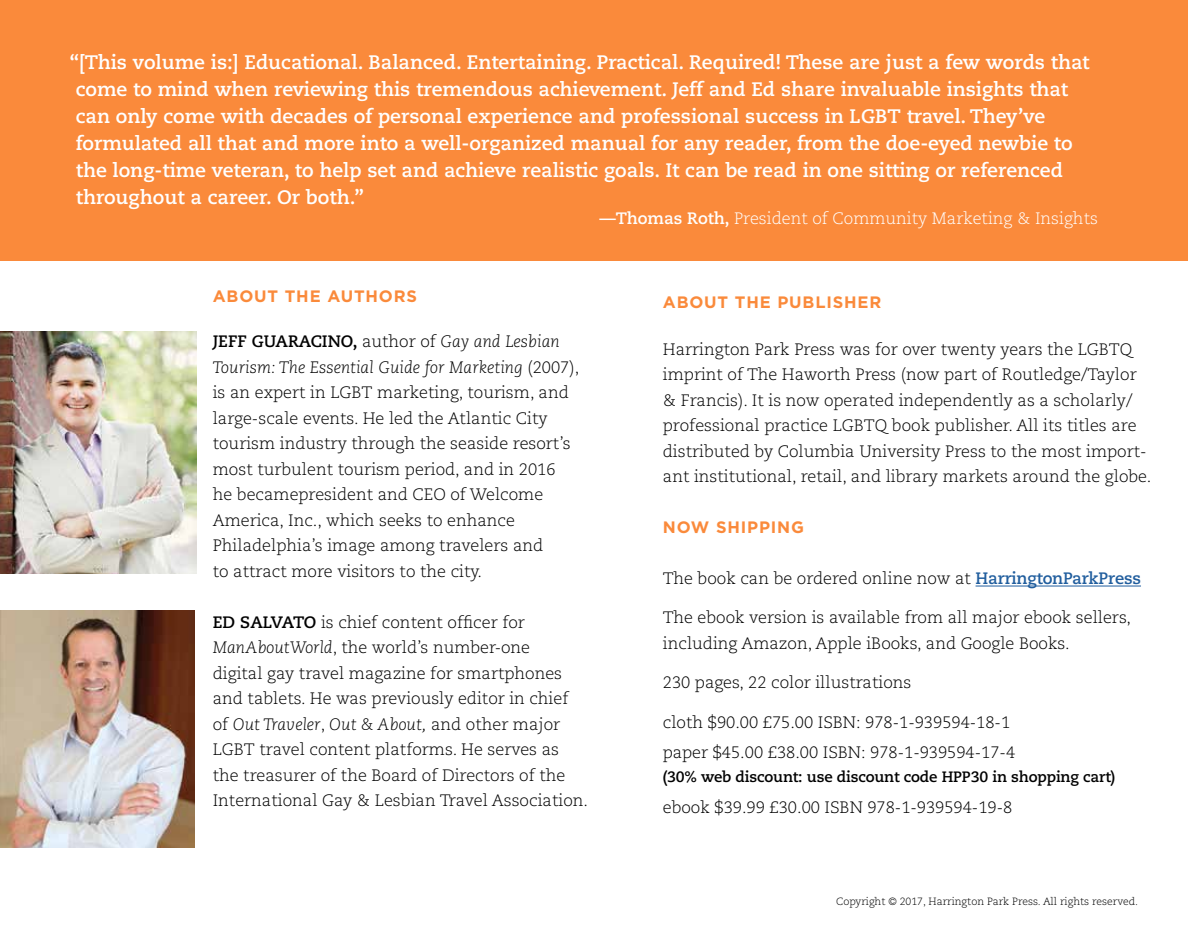
<style>
.page{position:relative;width:1188px;height:951px;background:#fff}
.page>*{position:absolute;margin:0;border:0;box-sizing:border-box;transform-origin:0 0}
.t1{font:700 19.5px/27px "Caecilia";color:#fff}
.t2{font:300 16.5px/25.5px "Caecilia";color:#000}
.t3{font:300 16.5px "Caecilia";color:#fff}
.t4{font:700 16.5px "Gotham";letter-spacing:.05em;color:#fa8a3b}
.t5{font:700 15px "Caecilia";letter-spacing:-.01em;color:#000}
.t6{font:300 10.5px "Caecilia";color:#000}
.s1{font-weight:700}
.s2{font-style:italic}
.s3{font-weight:700;color:#215e9e}
</style>
<div class="page">
<div style="left:0;top:0;width:1188px;height:260px;background:#fa8a3b"></div>
<hr style="left:976px;top:585px;width:165px;height:1px;background:#215e9e">
<img style="left:0;top:332px;width:196px;height:241px">
<img style="left:0;top:610px;width:195px;height:237px">
<p class="t1" style="left:76px;top:49px;width:1015px;text-indent:-6px">“[This volume is:] Educational. Balanced. Entertaining. Practical. Required! These are just a few words that come to mind when reviewing this tremendous achievement. Jeff and Ed share invaluable insights that can only come with decades of personal experience and professional success in LGBT travel. They’ve formulated all that and more into a well-organized manual for any reader, from the doe-eyed newbie to the long-time veteran, to help set and achieve realistic goals. It can be read in one sitting or referenced throughout a career. Or both.”</p>
<p class="t3" style="left:599px;top:208px;width:500px"><span class="s1">—Thomas Roth,</span> President of Community Marketing &amp; Insights</p>
<p class="t4" style="left:213px;top:287px;width:206px">ABOUT THE AUTHORS</p>
<p class="t2" style="left:213px;top:329px;width:368px"><span class="s1">JEFF GUARACINO,</span> author of <span class="s2">Gay and Lesbian Tourism: The Essential Guide for Marketing</span> (2007), is an expert in LGBT marketing, tourism, and large-scale events. He led the Atlantic City tourism industry through the seaside resort’s most turbulent tourism period, and in 2016<br>he becamepresident and CEO of Welcome America, Inc., which seeks to enhance Philadelphia’s image among travelers and<br>to attract more visitors to the city.</p>
<p class="t2" style="left:213px;top:609px;width:377px"><span class="s1">ED SALVATO</span> is chief content officer for <span class="s2">ManAboutWorld</span>, the world’s number-one<br>digital gay travel magazine for smartphones and tablets. He was previously editor in chief of <span class="s2">Out Traveler</span>, <span class="s2">Out &amp; About,</span> and other major LGBT travel content platforms. He serves as the treasurer of the Board of Directors of the International Gay &amp; Lesbian Travel Association.</p>
<p class="t4" style="left:663px;top:292px;width:220px">ABOUT THE PUBLISHER</p>
<p class="t2" style="left:663px;top:336px;width:490px">Harrington Park Press was for over twenty years the LGBTQ imprint of The Haworth Press (now part of Routledge/Taylor &amp; Francis). It is now operated independently as a scholarly/ professional practice LGBTQ book publisher. All its titles are distributed by Columbia University Press to the most import&shy;ant institutional, retail, and library markets around the globe.</p>
<p class="t4" style="left:663px;top:518px;width:143px">NOW SHIPPING</p>
<p class="t2" style="left:663px;top:566px;width:480px">The book can be ordered online now at <span class="s3">HarringtonParkPress</span></p>
<p class="t2" style="left:663px;top:605px;width:470px">The ebook version is available from all major ebook sellers, including Amazon, Apple iBooks, and Google Books.</p>
<p class="t2" style="left:663px;top:669px;width:250px">230 pages, 22 color illustrations</p>
<p class="t2" style="left:663px;top:708px;width:354px;line-height:30px">cloth $90.00 £75.00 ISBN: 978-1-939594-18-1 paper $45.00 £38.00 ISBN: 978-1-939594-17-4</p>
<p class="t5" style="left:663px;top:768px;width:454px">(30% web discount: use discount code HPP30 in shopping cart)</p>
<p class="t2" style="left:663px;top:794px;width:351px">ebook $39.99 £30.00 ISBN 978-1-939594-19-8</p>
<p class="t6" style="left:836px;top:895px;width:303px">Copyright © 2017, Harrington Park Press. All rights reserved.</p>
</div>
